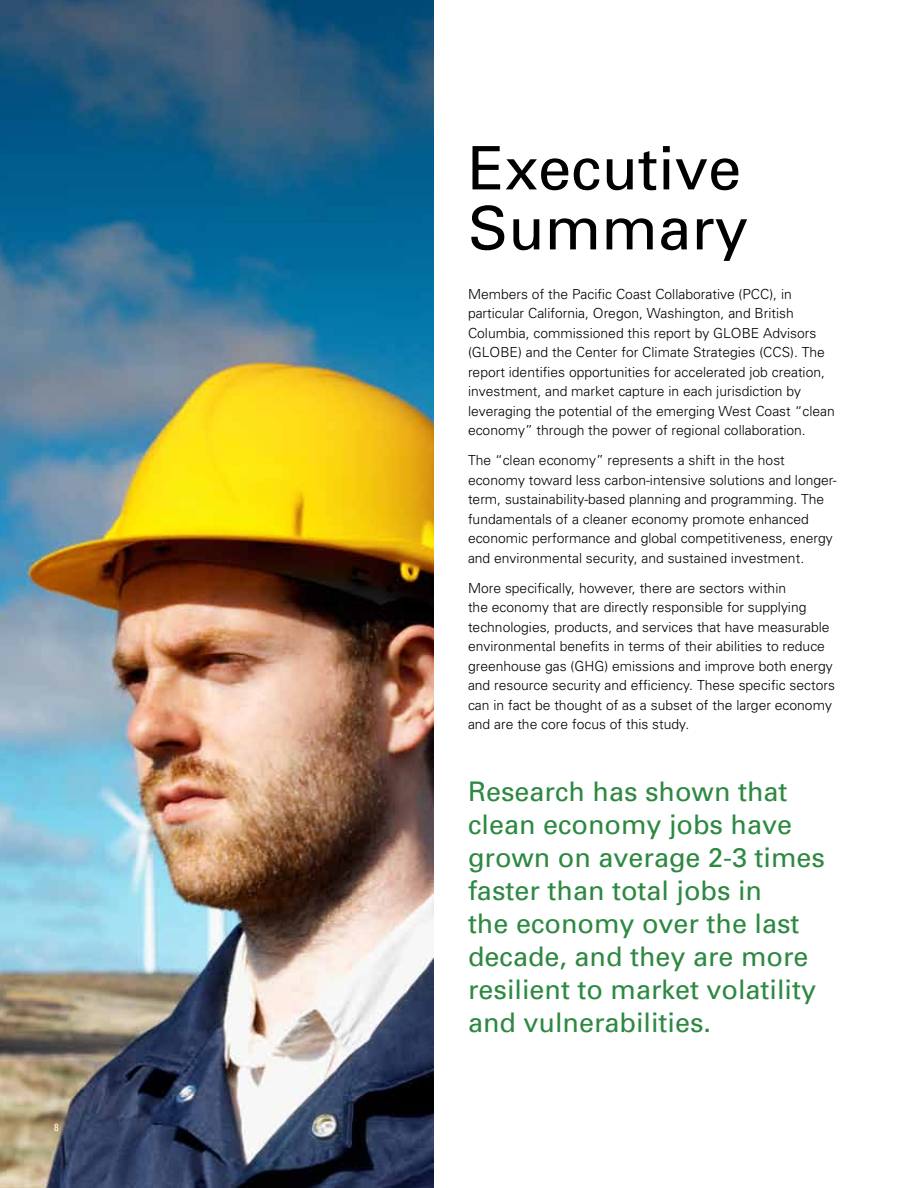
<style>
.page{position:relative;width:918px;height:1188px;background:#fff}
.page>*{position:absolute;margin:0;border:0;box-sizing:border-box;transform-origin:0 0}
.t1{font:60px/60px "Univers";color:#000}
.t2{font:27px/33px "Univers";color:#2d8941}
.t3{font:300 13.8px/19.5px "Univers";color:#000}
.t4{font:condensed 10.5px "Univers";color:#fff}
</style>
<div class="page">
<img style="left:0;top:0;width:433px;height:1188px">
<p class="t4" style="left:54px;top:1120px;width:6px">8</p>
<h1 class="t1" style="left:468px;top:137px;width:282px">Executive<br>Summary</h1>
<p class="t3" style="left:468px;top:284px;width:368px">Members of the Pacific Coast Collaborative (PCC), in particular California, Oregon, Washington, and British Columbia, commissioned this report by GLOBE Advisors (GLOBE) and the Center for Climate Strategies (CCS). The report identifies opportunities for accelerated job creation, investment, and market capture in each jurisdiction by leveraging the potential of the emerging West Coast “clean economy” through the power of regional collaboration.</p>
<p class="t3" style="left:468px;top:450px;width:370px">The “clean economy” represents a shift in the host economy toward less carbon-intensive solutions and longer&shy;term, sustainability-based planning and programming. The fundamentals of a cleaner economy promote enhanced economic performance and global competitiveness, energy and environmental security, and sustained investment.</p>
<p class="t3" style="left:468px;top:578px;width:369px">More specifically, however, there are sectors within<br>the economy that are directly responsible for supplying technologies, products, and services that have measurable environmental benefits in terms of their abilities to reduce greenhouse gas (GHG) emissions and improve both energy and resource security and efficiency. These specific sectors can in fact be thought of as a subset of the larger economy and are the core focus of this study.</p>
<h2 class="t2" style="left:468px;top:774px;width:359px">Research has shown that clean economy jobs have grown on average 2-3 times faster than total jobs in<br>the economy over the last decade, and they are more resilient to market volatility and vulnerabilities.</h2>
</div>
